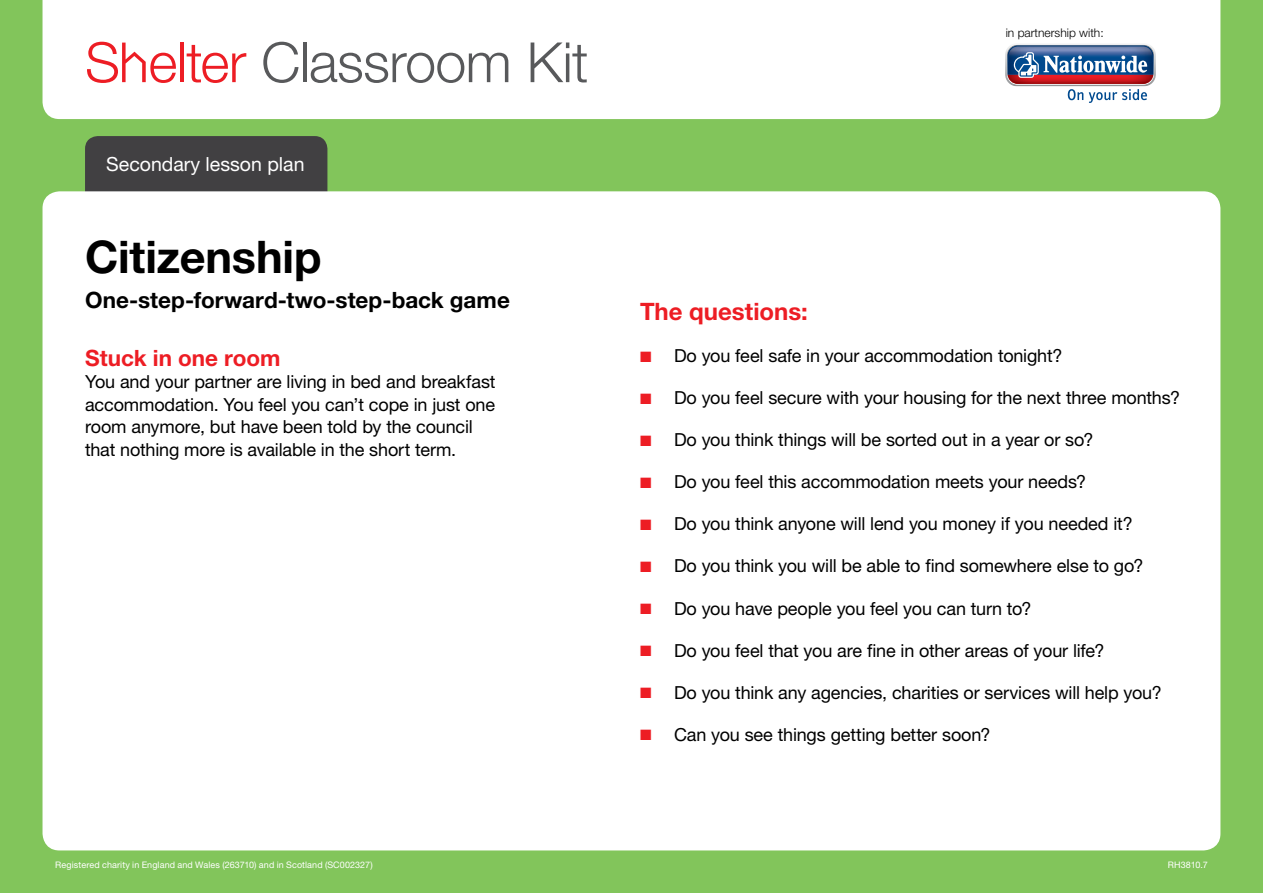
<style>
.page{position:relative;width:1263px;height:893px;background:#82c55b}
.page>*{position:absolute;margin:0;border:0;box-sizing:border-box;transform-origin:0 0}
.t1{font:300 55.5px "Helvetica Neue LT Pro";letter-spacing:-.015em;color:#58595b}
.t2{font:700 45px "Helvetica Neue LT Pro";letter-spacing:-.005em;color:#000}
.t3{font:700 24px "Helvetica Neue LT Pro";color:#ed1d24}
.t4{font:700 22.5px "Helvetica Neue LT Pro";color:#000}
.t5{font:700 22.5px "Helvetica Neue LT Pro";color:#ed1d24}
.t6{font:19.5px "Helvetica Neue LT Pro";color:#fff}
.t7{font:18px/22.5px "Helvetica Neue LT Pro";letter-spacing:-.01em;color:#000}
.t8{font:300 12px "Helvetica Neue LT Pro";color:#000}
.t9{font:9px "Helvetica Neue LT Pro";letter-spacing:.01em;color:#fff}
.s1{color:#ed1d24}
.s2{font-family:"Shelterh";font-weight:400;color:#ed1d24}
</style>
<div class="page">
<div style="left:85px;top:136px;width:242px;height:77px;background:#414042;border-radius:13px"></div>
<div style="left:43px;top:0;width:1177px;height:119px;background:#fff"></div>
<div style="left:43px;top:191px;width:1177px;height:659px;background:#fff;border-radius:17px"></div>
<img style="left:1005px;top:43px;width:151px;height:43px">
<img style="left:1007px;top:45px;width:147px;height:40px">
<svg style="left:1008px;top:46px;width:145px;height:57px;background:#9793ad"></svg>
<h1 class="t1" style="left:85px;top:28px;width:505px"><span class="s1">S</span><span class="s2">h</span><span class="s1">elter</span> Classroom Kit</h1>
<p class="t6" style="left:106px;top:152px;width:200px">Secondary lesson plan</p>
<h2 class="t2" style="left:85px;top:228px;width:238px">Citizenship</h2>
<p class="t4" style="left:85px;top:286px;width:426px">One-step-forward-two-step-back game</p>
<p class="t5" style="left:85px;top:344px;width:197px">Stuck in one room</p>
<p class="t7" style="left:85px;top:370px;width:412px">You and your partner are living in bed and breakfast accommodation. You feel you can’t cope in just one room anymore, but have been told by the council that nothing more is available in the short term.</p>
<p class="t8" style="left:1006px;top:26px;width:100px">in partnership with:</p>
<h3 class="t3" style="left:640px;top:297px;width:169px">The questions:</h3>
<p class="t7" style="left:640px;top:344px;width:424px"><span class="s1">■</span> Do you feel safe in your accommodation tonight?</p>
<p class="t7" style="left:640px;top:386px;width:541px"><span class="s1">■</span> Do you feel secure with your housing for the next three months?</p>
<p class="t7" style="left:640px;top:428px;width:455px"><span class="s1">■</span> Do you think things will be sorted out in a year or so?</p>
<p class="t7" style="left:640px;top:470px;width:448px"><span class="s1">■</span> Do you feel this accommodation meets your needs?</p>
<p class="t7" style="left:640px;top:512px;width:494px"><span class="s1">■</span> Do you think anyone will lend you money if you needed it?</p>
<p class="t7" style="left:640px;top:554px;width:505px"><span class="s1">■</span> Do you think you will be able to find somewhere else to go?</p>
<p class="t7" style="left:640px;top:596px;width:393px"><span class="s1">■</span> Do you have people you feel you can turn to?</p>
<p class="t7" style="left:640px;top:638px;width:466px"><span class="s1">■</span> Do you feel that you are fine in other areas of your life?</p>
<p class="t7" style="left:640px;top:680px;width:523px"><span class="s1">■</span> Do you think any agencies, charities or services will help you?</p>
<p class="t7" style="left:640px;top:722px;width:352px"><span class="s1">■</span> Can you see things getting better soon?</p>
<p class="t9" style="left:55px;top:859px;width:319px">Registered charity in England and Wales (263710) and in Scotland (SC002327)</p>
<p class="t9" style="left:1168px;top:859px;width:41px">RH3810.7</p>
</div>
